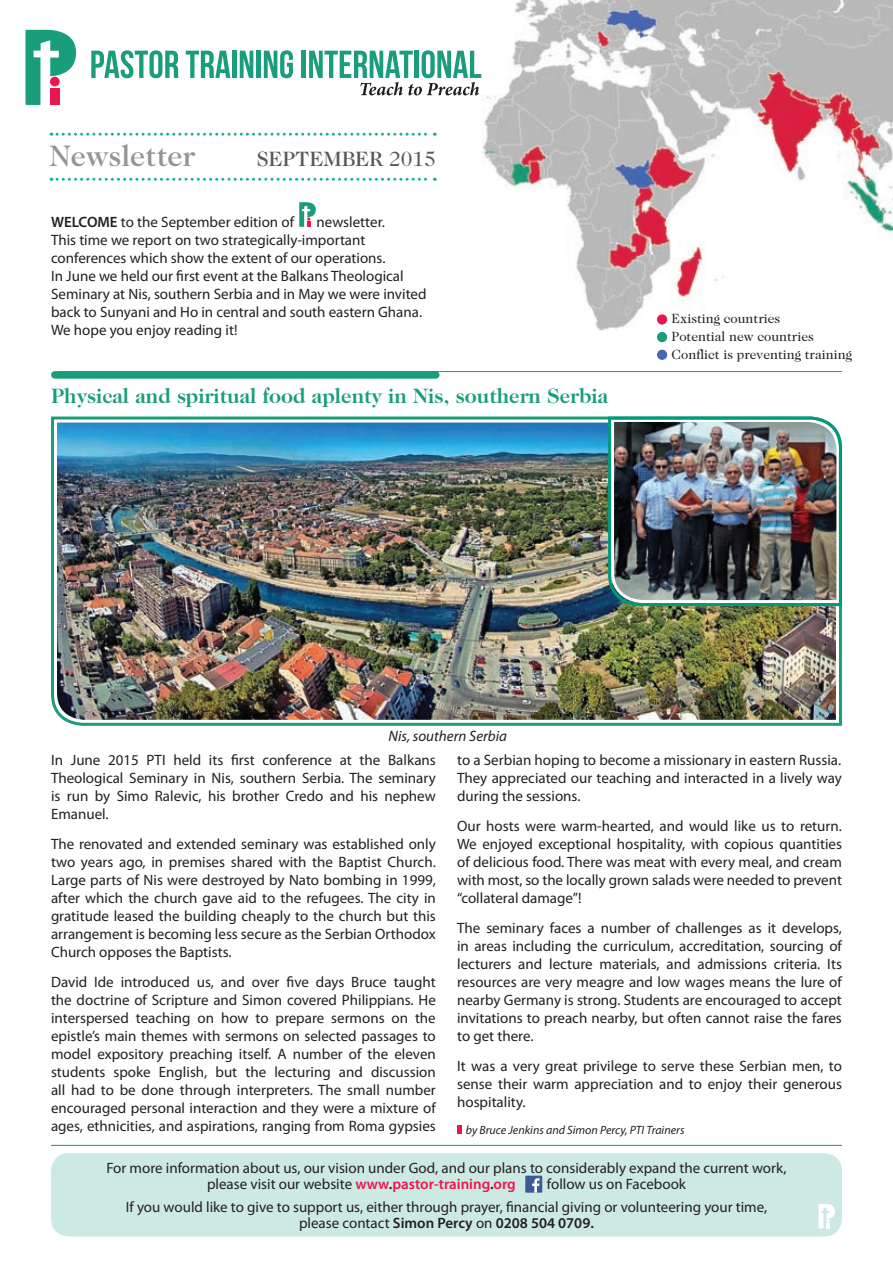
<style>
.page{position:relative;width:893px;height:1263px;background:#fff}
.page>*{position:absolute;margin:0;border:0;box-sizing:border-box;transform-origin:0 0}
.t1{font:500 30px "Caslon Two Twenty Four";color:#939598}
.t2{font:700 21px "Caslon Two Twenty Four";color:#199d7b}
.t3{font:500 21px "Caslon Two Twenty Four";color:#57585a}
.t4{font:15px/18px "Myriad Pro";color:#231f20;text-align:justify}
.t5{font:600 15px "Myriad Pro";color:#231f20}
.t6{font:italic 15px "Myriad Pro";color:#231f20}
.t7{font:13.5px/17.7px "Caslon Two Twenty Four";color:#231f20}
.t8{font:italic 12px "Myriad Pro";color:#231f20}
.s1{font-weight:400}
.s2{font-weight:600}
.s3{font-weight:600;color:#ed154e}
</style>
<div class="page">
<img style="left:482px;top:0;width:411px;height:330px">
<svg style="left:26px;top:29px;width:50px;height:76px"></svg>
<div style="left:50px;top:77px;width:10px;height:9px;background:#ec164f;border-radius:50%"></div>
<div style="left:50px;top:89px;width:10px;height:16px;background:#ec164f"></div>
<svg style="left:91px;top:50px;width:88px;height:28px"></svg>
<svg style="left:186px;top:51px;width:44px;height:27px"></svg>
<div style="left:232px;top:51px;width:5px;height:27px;background:#199d7b"></div>
<svg style="left:240px;top:51px;width:13px;height:27px"></svg>
<div style="left:256px;top:51px;width:5px;height:27px;background:#199d7b"></div>
<svg style="left:264px;top:50px;width:29px;height:28px"></svg>
<hr style="left:302px;top:51px;width:4px;height:27px;background:#199d7b">
<svg style="left:309px;top:50px;width:172px;height:45px"></svg>
<svg style="left:299px;top:202px;width:17px;height:25px"></svg>
<div style="left:51px;top:1153px;width:791px;height:83px;background:#cde9e3;border-radius:18px"></div>
<svg style="left:818px;top:1204px;width:17px;height:24px"></svg>
<div style="left:525px;top:1176px;width:17px;height:17px;background:#3c5a99"></div>
<svg style="left:532px;top:1178px;width:8px;height:15px"></svg>
<svg style="left:51px;top:178px;width:384px;height:3px"></svg>
<hr style="left:59px;top:371px;width:783px;height:1px;background:#199d7b">
<hr style="left:51px;top:1145px;width:791px;height:1px;background:#009b7a">
<svg style="left:51px;top:133px;width:384px;height:3px"></svg>
<div style="left:55px;top:371px;width:381px;height:8px;background:#199d7b"></div>
<div style="left:657px;top:314px;width:10px;height:11px;background:#ec164f;border-radius:50%"></div>
<div style="left:657px;top:332px;width:10px;height:10px;background:#199d7b;border-radius:50%"></div>
<div style="left:657px;top:350px;width:10px;height:10px;background:#4668b2;border-radius:50%"></div>
<svg style="left:457px;top:1125px;width:4px;height:9px"></svg>
<img style="left:51px;top:416px;width:791px;height:310px">
<img style="left:607px;top:416px;width:235px;height:192px">
<h1 class="t1" style="left:50px;top:139px;width:147px">Newsletter</h1>
<h2 class="t3" style="left:257px;top:147px;width:180px">SEPTEMBER <span class="s1">2015</span></h2>
<p class="t4" style="left:51px;top:212px;width:245px"><span class="s2">WELCOME</span> to the September edition of</p>
<p class="t4" style="left:51px;top:212px;width:377px;text-align:left;text-indent:265px">newsletter.<br>This time we report on two strategically-important conferences which show the extent of our operations.<br>In June we held our first event at the Balkans Theological Seminary at Nis, southern Serbia and in May we were invited back to Sunyani and Ho in central and south eastern Ghana.<br>We hope you enjoy reading it!</p>
<h2 class="t2" style="left:51px;top:383px;width:559px">Physical and spiritual food aplenty in Nis, southern Serbia</h2>
<p class="t7" style="left:672px;top:310px;width:182px">Existing countries<br>Potential new countries<br>Conflict is preventing training</p>
<p class="t6" style="left:389px;top:727px;width:120px">Nis, southern Serbia</p>
<p class="t4" style="left:51px;top:751px;width:386px">In June 2015 PTI held its first conference at the Balkans Theological Seminary in Nis, southern Serbia. The seminary is run by Simo Ralevic, his brother Credo and his nephew Emanuel.</p>
<p class="t4" style="left:51px;top:835px;width:386px">The renovated and extended seminary was established only two years ago, in premises shared with the Baptist Church.<br>Large parts of Nis were destroyed by Nato bombing in 1999, after which the church gave aid to the refugees. The city in gratitude leased the building cheaply to the church but this arrangement is becoming less secure as the Serbian Orthodox Church opposes the Baptists.</p>
<p class="t4" style="left:51px;top:973px;width:386px">David Ide introduced us, and over five days Bruce taught the doctrine of Scripture and Simon covered Philippians. He interspersed teaching on how to prepare sermons on the epistle’s main themes with sermons on selected passages to model expository preaching itself. A number of the eleven students spoke English, but the lecturing and discussion all had to be done through interpreters. The small number encouraged personal interaction and they were a mixture of ages, ethnicities, and aspirations, ranging from Roma gypsies</p>
<p class="t4" style="left:457px;top:751px;width:386px">to a Serbian hoping to become a missionary in eastern Russia.<br>They appreciated our teaching and interacted in a lively way during the sessions.</p>
<p class="t4" style="left:457px;top:817px;width:386px">Our hosts were warm-hearted, and would like us to return.<br>We enjoyed exceptional hospitality, with copious quantities of delicious food. There was meat with every meal, and cream with most, so the locally grown salads were needed to prevent “collateral damage”!</p>
<p class="t4" style="left:457px;top:919px;width:386px">The seminary faces a number of challenges as it develops, in areas including the curriculum, accreditation, sourcing of lecturers and lecture materials, and admissions criteria. Its resources are very meagre and low wages means the lure of nearby Germany is strong. Students are encouraged to accept invitations to preach nearby, but often cannot raise the fares to get there.</p>
<p class="t4" style="left:457px;top:1057px;width:386px">It was a very great privilege to serve these Serbian men, to sense their warm appreciation and to enjoy their generous hospitality.</p>
<p class="t8" style="left:466px;top:1122px;width:220px">by Bruce Jenkins and Simon Percy, PTI Trainers</p>
<p class="t4" style="left:207px;top:1159px;width:581px;line-height:16.5px;text-indent:-101px">For more information about us, our vision under God, and our plans to considerably expand the current work, please visit our website <span class="s3">www</span><span class="s2">.</span><span class="s3">pastor-training</span><span class="s2">.</span><span class="s3">org</span></p>
<p class="t4" style="left:126px;top:1173px;width:643px;line-height:22.5px;text-indent:421px">follow us on Facebook<br>If you would like to give to support us, either through prayer, financial giving or volunteering your time,</p>
<p class="t5" style="left:299px;top:1214px;width:296px"><span class="s1">please contact</span> Simon Percy <span class="s1">on</span> 0208 504 0709.</p>
</div>
